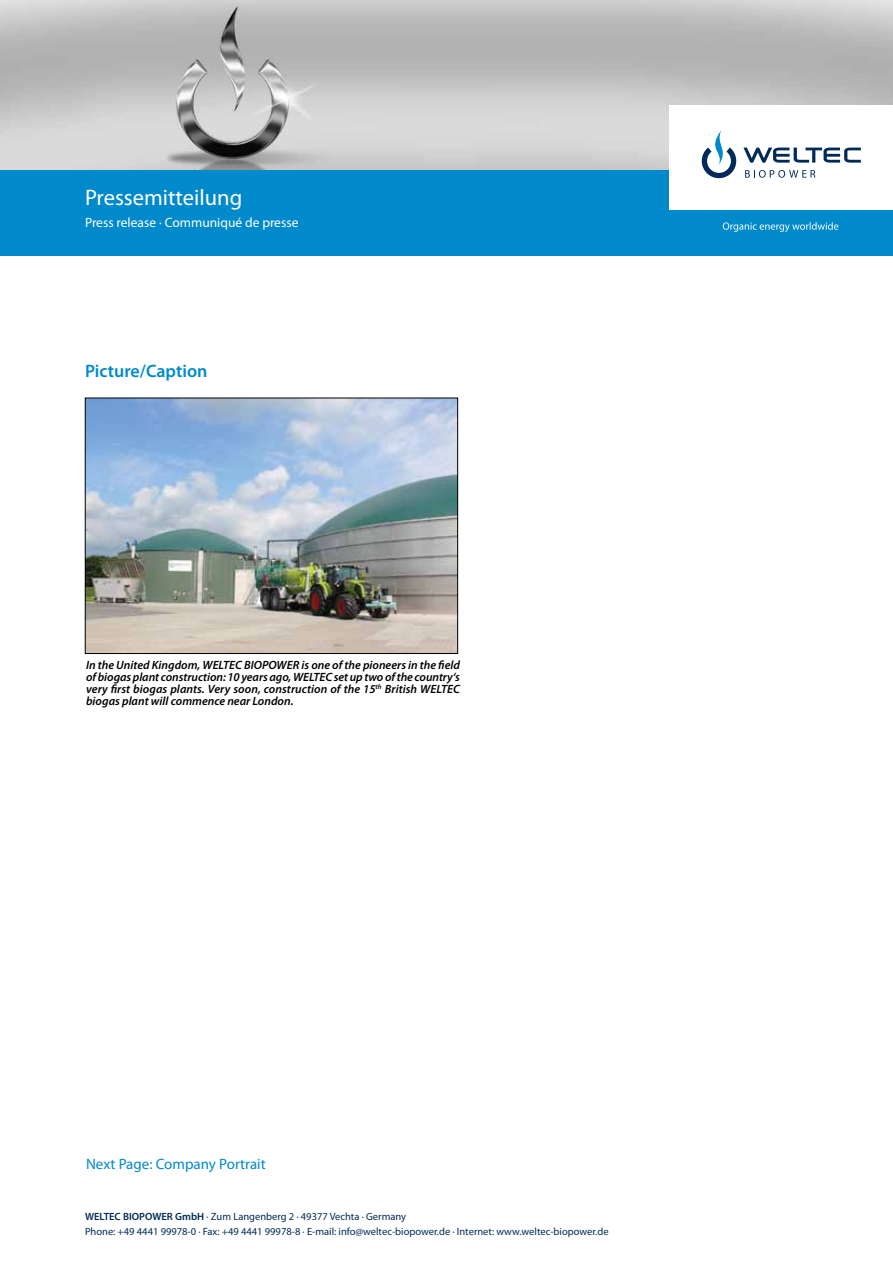
<style>
.page{position:relative;width:893px;height:1263px;background:#fff}
.page>*{position:absolute;margin:0;border:0;box-sizing:border-box;transform-origin:0 0}
.t1{font:22.5px "Myriad Pro";color:#fff}
.t2{font:600 18px "Myriad Pro";color:#008acb}
.t3{font:15px "Myriad Pro";color:#008acb}
.t4{font:13.5px "Myriad Pro";color:#fff}
.t5{font:italic 600 12px/12px "Myriad Pro";color:#000;text-align:justify}
.t6{font:10.5px/15px "Myriad Pro";color:#002a58}
.s1{font-weight:600}
</style>
<div class="page">
<img style="left:0;top:0;width:893px;height:170px">
<div style="left:0;top:170px;width:893px;height:85px;background:#008acb"></div>
<div style="left:670px;top:106px;width:223px;height:104px;background:#fff"></div>
<svg style="left:723px;top:222px;width:115px;height:10px"></svg>
<svg style="left:702px;top:130px;width:34px;height:48px"></svg>
<svg style="left:743px;top:147px;width:118px;height:16px"></svg>
<svg style="left:745px;top:170px;width:70px;height:8px"></svg>
<img style="left:87px;top:400px;width:369px;height:252px">
<div style="left:85px;top:398px;width:373px;height:256px;border:1px solid #000"></div>
<h1 class="t1" style="left:85px;top:184px;width:159px">Pressemitteilung</h1>
<p class="t4" style="left:85px;top:214px;width:215px">Press release · Communiqué de presse</p>
<h2 class="t2" style="left:85px;top:360px;width:124px">Picture/Caption</h2>
<p class="t5" style="left:86px;top:659px;width:375px">In the United Kingdom, WELTEC BIOPOWER is one of the pioneers in the field of biogas plant construction: 10 years ago, WELTEC set up two of the country‘s very first biogas plants. Very soon, construction of the 15<sup>th</sup> British WELTEC biogas plant will commence near London.</p>
<p class="t3" style="left:86px;top:1155px;width:181px">Next Page: Company Portrait</p>
<p class="t6" style="left:85px;top:1209px;width:525px"><span class="s1">WELTEC BIOPOWER GmbH</span> · Zum Langenberg 2 · 49377 Vechta · Germany<br>Phone: +49 4441 99978-0 · Fax: +49 4441 99978-8 · E-mail: info@weltec-biopower.de · Internet: www.weltec-biopower.de</p>
</div>
